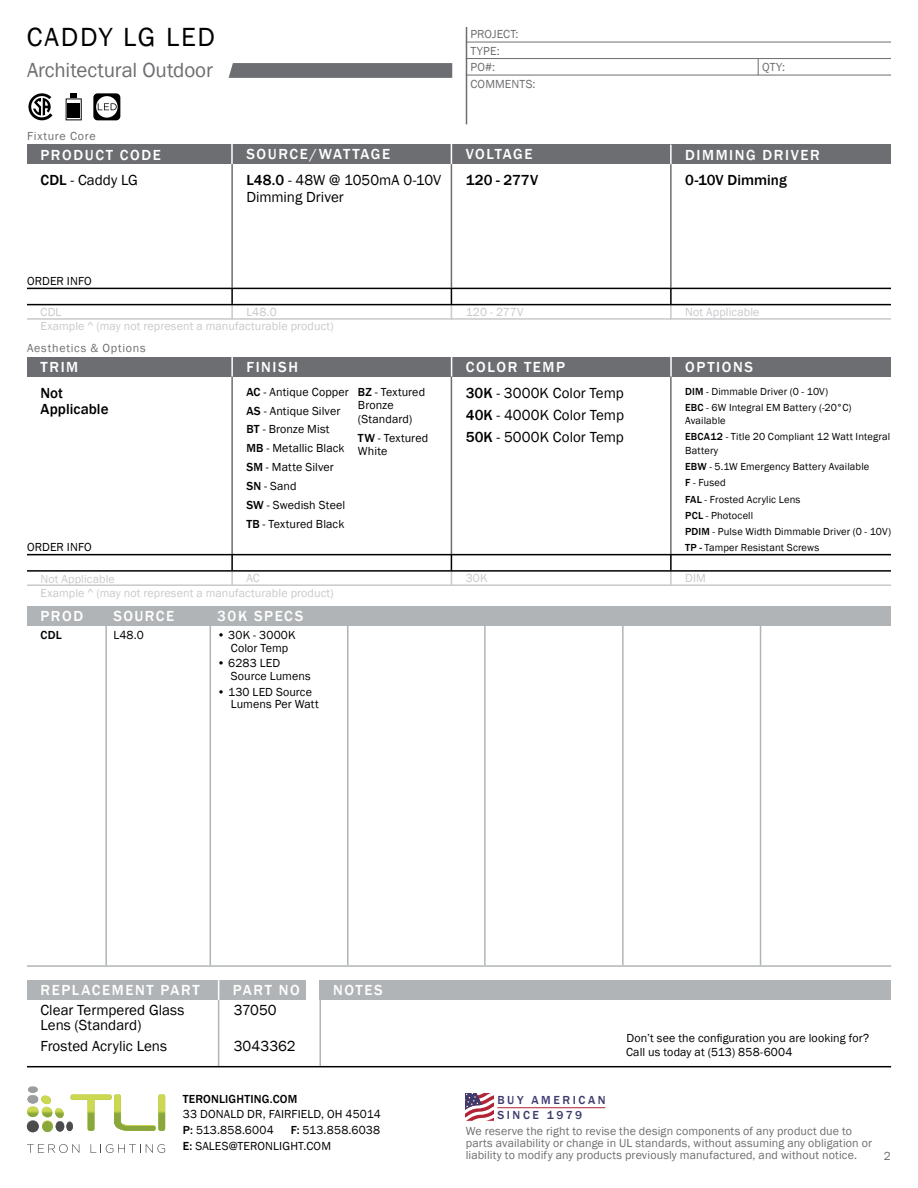
<style>
.page{position:relative;width:918px;height:1188px;background:#fff}
.page>*{position:absolute;margin:0;border:0;box-sizing:border-box;transform-origin:0 0}
.t1{font:27px "Franklin Gothic";letter-spacing:.065em;color:#000}
.t2{font:21px "Franklin Gothic";letter-spacing:-.005em;color:#6d6e71}
.t3{font:15px/21.9px "Franklin Gothic";color:#000}
.t4{font:500 15px "Franklin Gothic";letter-spacing:.105em;color:#fff}
.t5{font:500 15px/16.5px "Franklin Gothic";color:#000}
.t6{font:12px/18.9px "Franklin Gothic";letter-spacing:.01em;color:#000}
.t7{font:12px/12px "Franklin Gothic";letter-spacing:.01em;color:#6d6e71}
.t8{font:12px "Franklin Gothic";letter-spacing:.01em;color:#c8c9cb}
.t9{font:500 12px "Franklin Gothic";letter-spacing:.015em;color:#000}
.t10{font:500 12px/15px "Franklin Gothic";letter-spacing:.215em;color:#3d3b6e}
.t11{font:12px "Franklin Gothic";letter-spacing:.065em;color:#6d6e71}
.t12{font:12px "Franklin Gothic";letter-spacing:.06em;color:#6d6e71}
.t13{font:10.5px/16.2px "Franklin Gothic";letter-spacing:.015em;color:#000}
.s1{font-weight:500}
</style>
<div class="page">
<hr style="left:218px;top:997px;width:1px;height:70px;background:#b1b4b6">
<hr style="left:231px;top:370px;width:2px;height:185px;background:#6d6e71">
<hr style="left:670px;top:370px;width:2px;height:185px;background:#6d6e71">
<hr style="left:451px;top:370px;width:1px;height:185px;background:#6d6e71">
<hr style="left:231px;top:158px;width:2px;height:130px;background:#6d6e71">
<hr style="left:670px;top:158px;width:2px;height:130px;background:#6d6e71">
<hr style="left:451px;top:158px;width:1px;height:130px;background:#6d6e71">
<div style="left:27px;top:145px;width:864px;height:19px;background:#6d6e71"></div>
<hr style="left:466px;top:27px;width:1px;height:97px;background:#6d6e71">
<hr style="left:466px;top:42px;width:425px;height:1px;background:#6d6e71">
<hr style="left:466px;top:58px;width:425px;height:1px;background:#6d6e71">
<hr style="left:466px;top:75px;width:425px;height:1px;background:#6d6e71">
<hr style="left:231px;top:141px;width:2px;height:23px;background:#fff">
<svg style="left:670px;top:145px;width:2px;height:19px"></svg>
<svg style="left:451px;top:145px;width:1px;height:19px"></svg>
<div style="left:27px;top:357px;width:864px;height:20px;background:#6d6e71"></div>
<div style="left:27px;top:606px;width:864px;height:20px;background:#b1b4b6"></div>
<hr style="left:231px;top:351px;width:2px;height:26px;background:#fff">
<hr style="left:670px;top:354px;width:2px;height:23px;background:#fff">
<svg style="left:451px;top:357px;width:1px;height:20px"></svg>
<div style="left:27px;top:980px;width:279px;height:20px;background:#b1b4b6"></div>
<div style="left:320px;top:980px;width:571px;height:20px;background:#b1b4b6"></div>
<svg style="left:758px;top:59px;width:1px;height:16px"></svg>
<svg style="left:670px;top:289px;width:2px;height:29px"></svg>
<svg style="left:451px;top:289px;width:1px;height:29px"></svg>
<svg style="left:231px;top:289px;width:2px;height:29px"></svg>
<hr style="left:27px;top:288px;width:864px;height:1px;background:#000">
<hr style="left:27px;top:304px;width:864px;height:1px;background:#000">
<hr style="left:27px;top:318px;width:864px;height:2px;background:#c8c9cb">
<svg style="left:670px;top:555px;width:2px;height:29px"></svg>
<svg style="left:451px;top:555px;width:1px;height:29px"></svg>
<svg style="left:231px;top:555px;width:2px;height:29px"></svg>
<hr style="left:27px;top:554px;width:864px;height:1px;background:#000">
<hr style="left:27px;top:570px;width:864px;height:2px;background:#000">
<hr style="left:27px;top:584px;width:864px;height:2px;background:#c8c9cb">
<hr style="left:105px;top:610px;width:2px;height:355px;background:#b1b4b6">
<hr style="left:622px;top:610px;width:2px;height:355px;background:#b1b4b6">
<hr style="left:760px;top:610px;width:1px;height:355px;background:#b1b4b6">
<hr style="left:210px;top:610px;width:1px;height:355px;background:#b1b4b6">
<hr style="left:347px;top:610px;width:2px;height:355px;background:#b1b4b6">
<hr style="left:484px;top:610px;width:2px;height:355px;background:#b1b4b6">
<hr style="left:27px;top:965px;width:864px;height:2px;background:#b1b4b6">
<svg style="left:218px;top:980px;width:1px;height:20px"></svg>
<hr style="left:320px;top:997px;width:1px;height:70px;background:#b1b4b6">
<svg style="left:229px;top:63px;width:223px;height:15px;background:#6f7073"></svg>
<svg style="left:93px;top:93px;width:27px;height:27px"></svg>
<svg style="left:28px;top:93px;width:25px;height:27px"></svg>
<svg style="left:66px;top:93px;width:16px;height:27px"></svg>
<hr style="left:27px;top:1066px;width:864px;height:1px;background:#000">
<svg style="left:466px;top:1093px;width:28px;height:28px"></svg>
<hr style="left:497px;top:1107px;width:108px;height:1px;background:#b22335">
<svg style="left:27px;top:1086px;width:138px;height:46px"></svg>
<svg style="left:27px;top:1144px;width:52px;height:9px"></svg>
<svg style="left:91px;top:1144px;width:74px;height:9px"></svg>
<h1 class="t1" style="left:27px;top:20px;width:190px">CADDY LG LED</h1>
<h2 class="t2" style="left:27px;top:57px;width:187px">Architectural Outdoor</h2>
<p class="t12" style="left:27px;top:129px;width:70px">Fixture Core</p>
<p class="t7" style="left:470px;top:26px;width:50px;line-height:16.4px">PROJECT:<br>TYPE:</p>
<p class="t7" style="left:470px;top:78px;width:67px">COMMENTS:</p>
<p class="t7" style="left:470px;top:61px;width:26px">PO#:</p>
<p class="t7" style="left:762px;top:61px;width:24px">QTY:</p>
<p class="t4" style="left:40px;top:146px;width:122px">PRODUCT CODE</p>
<p class="t4" style="left:246px;top:145px;width:145px">SOURCE/WATTAGE</p>
<p class="t4" style="left:466px;top:145px;width:68px">VOLTAGE</p>
<p class="t4" style="left:685px;top:146px;width:136px">DIMMING DRIVER</p>
<p class="t3" style="left:40px;top:170px;width:99px"><span class="s1">CDL</span> - Caddy LG</p>
<p class="t3" style="left:246px;top:172px;width:196px;line-height:16.5px"><span class="s1">L48.0</span> - 48W @ 1050mA 0-10V<br>Dimming Driver</p>
<p class="t5" style="left:466px;top:172px;width:74px">120 - 277V</p>
<p class="t5" style="left:685px;top:172px;width:103px">0-10V Dimming</p>
<p class="t6" style="left:27px;top:272px;width:66px">ORDER INFO</p>
<p class="t8" style="left:41px;top:305px;width:22px">CDL</p>
<p class="t8" style="left:246px;top:305px;width:32px">L48.0</p>
<p class="t8" style="left:466px;top:305px;width:59px">120 - 277V</p>
<p class="t8" style="left:685px;top:305px;width:76px">Not Applicable</p>
<p class="t8" style="left:40px;top:319px;width:295px">Example ^ (may not represent a manufacturable product)</p>
<p class="t11" style="left:27px;top:341px;width:120px">Aesthetics &amp; Options</p>
<p class="t4" style="left:41px;top:358px;width:39px">TRIM</p>
<p class="t4" style="left:247px;top:358px;width:53px">FINISH</p>
<p class="t4" style="left:466px;top:358px;width:101px">COLOR TEMP</p>
<p class="t4" style="left:685px;top:358px;width:69px">OPTIONS</p>
<p class="t5" style="left:40px;top:385px;width:70px">Not<br>Applicable</p>
<p class="t6" style="left:27px;top:537px;width:66px">ORDER INFO</p>
<p class="t6" style="left:246px;top:382px;width:104px"><span class="s1">AC</span> - Antique Copper<br><span class="s1">AS</span> - Antique Silver<br><span class="s1">BT</span> - Bronze Mist<br><span class="s1">MB</span> - Metallic Black<br><span class="s1">SM</span> - Matte Silver<br><span class="s1">SN</span> - Sand<br><span class="s1">SW</span> - Swedish Steel<br><span class="s1">TB</span> - Textured Black</p>
<p class="t6" style="left:358px;top:385px;width:69px;line-height:13.5px"><span class="s1">BZ</span> - Textured<br>Bronze (Standard)</p>
<p class="t6" style="left:358px;top:431px;width:72px;line-height:13.5px"><span class="s1">TW</span> - Textured<br>White</p>
<p class="t3" style="left:466px;top:382px;width:160px;text-align:justify"><span class="s1">30K</span> - 3000K Color Temp <span class="s1">40K</span> - 4000K Color Temp <span class="s1">50K</span> - 5000K Color Temp</p>
<p class="t13" style="left:685px;top:383px;width:168px"><span class="s1">DIM</span> - Dimmable Driver (0 - 10V)<br><span class="s1">EBC</span> - 6W Integral EM Battery (-20°C)</p>
<p class="t13" style="left:685px;top:413px;width:207px">Available<br><span class="s1">EBCA12</span> - Title 20 Compliant 12 Watt Integral</p>
<p class="t13" style="left:685px;top:443px;width:208px">Battery<br><span class="s1">EBW</span> - 5.1W Emergency Battery Available<br><span class="s1">F</span> - Fused<br><span class="s1">FAL</span> - Frosted Acrylic Lens<br><span class="s1">PCL</span> - Photocell<br><span class="s1">PDIM</span> - Pulse Width Dimmable Driver (0 - 10V)<br><span class="s1">TP -</span> Tamper Resistant Screws</p>
<p class="t8" style="left:41px;top:571px;width:76px">Not Applicable</p>
<p class="t8" style="left:246px;top:571px;width:15px">AC</p>
<p class="t8" style="left:466px;top:571px;width:23px">30K</p>
<p class="t8" style="left:685px;top:571px;width:22px">DIM</p>
<p class="t8" style="left:40px;top:585px;width:295px">Example ^ (may not represent a manufacturable product)</p>
<p class="t4" style="left:40px;top:606px;width:44px">PROD</p>
<p class="t4" style="left:113px;top:606px;width:62px">SOURCE</p>
<p class="t4" style="left:217px;top:606px;width:88px">30K SPECS</p>
<p class="t9" style="left:40px;top:628px;width:23px">CDL</p>
<p class="t6" style="left:113px;top:626px;width:32px">L48.0</p>
<p class="t6" style="left:217px;top:629px;width:80px;line-height:12.8px;text-align:center">• 30K - 3000K<br>Color Temp</p>
<p class="t6" style="left:231px;top:657px;width:81px;line-height:12.8px;text-indent:-13px">• 6283 LED<br>Source Lumens</p>
<p class="t6" style="left:231px;top:686px;width:90px;line-height:12.8px;text-indent:-13px">• 130 LED Source<br>Lumens Per Watt</p>
<p class="t4" style="left:40px;top:981px;width:161px">REPLACEMENT PART</p>
<p class="t4" style="left:233px;top:981px;width:69px">PART NO</p>
<p class="t4" style="left:333px;top:981px;width:51px">NOTES</p>
<p class="t3" style="left:40px;top:1003px;width:146px;line-height:15px">Clear Termpered Glass<br>Lens (Standard)</p>
<p class="t3" style="left:40px;top:1035px;width:128px">Frosted Acrylic Lens</p>
<p class="t3" style="left:234px;top:1000px;width:44px">37050</p>
<p class="t3" style="left:234px;top:1035px;width:64px">3043362</p>
<p class="t6" style="left:626px;top:1032px;width:245px;line-height:13.5px">Don’t see the configuration you are looking for?<br>Call us today at (513) 858-6004</p>
<p class="t9" style="left:183px;top:1091px;width:116px">TERONLIGHTING.COM</p>
<p class="t6" style="left:183px;top:1107px;width:200px;line-height:15.8px">33 DONALD DR, FAIRFIELD, OH 45014<br><span class="s1">P:</span> 513.858.6004</p>
<p class="t10" style="left:497px;top:1093px;width:110px">BUY AMERICAN<br>SINCE 1979</p>
<p class="t6" style="left:183px;top:1123px;width:199px;line-height:15.8px;text-indent:108px"><span class="s1">F:</span> 513.858.6038<br><span class="s1">E:</span> SALES@TERONLIGHT.COM</p>
<p class="t7" style="left:466px;top:1125px;width:408px">We reserve the right to revise the design components of any product due to parts availability or change in UL standards, without assuming any obligation or liability to modify any products previously manufactured, and without notice.</p>
<p class="t7" style="left:884px;top:1150px;width:9px">2</p>
</div>
